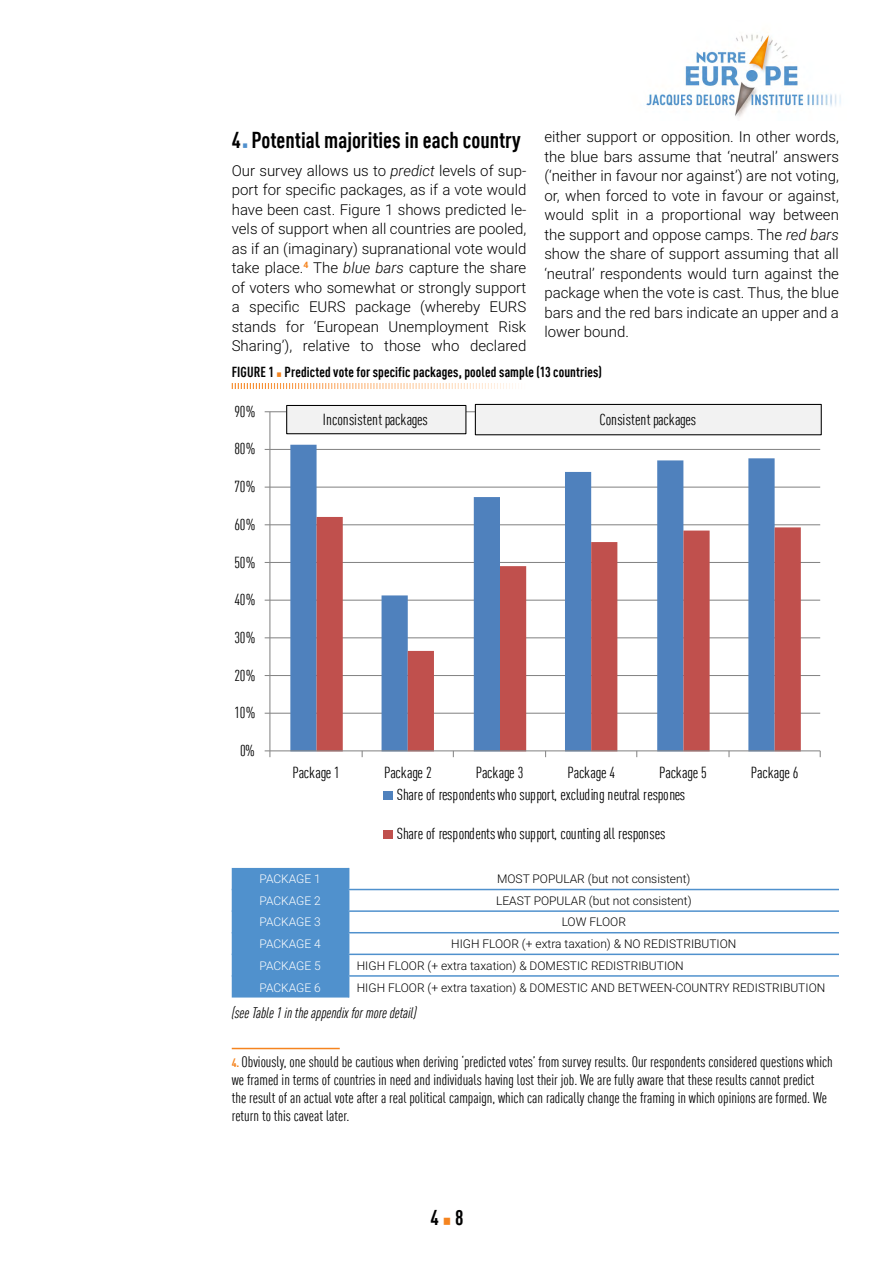
<style>
.page{position:relative;width:893px;height:1263px;background:#fff}
.page>*{position:absolute;margin:0;border:0;box-sizing:border-box;transform-origin:0 0}
.t1{font:700 condensed 22.5px "DIN Offc Pro";color:#000}
.t2{font:700 condensed 21px "DIN Offc Pro";color:#000}
.t3{font:condensed 15.75px "DIN Offc Pro";letter-spacing:-.015em;color:#000}
.t4{font:300 15px/19.5px "Roboto";color:#000;text-align:justify}
.t5{font:condensed 15px/18px "DIN Offc Pro";color:#000}
.t6{font:italic condensed 15px "DIN Offc Pro";color:#000}
.t7{font:700 condensed 14.25px "DIN Offc Pro";letter-spacing:.01em;color:#000}
.t8{font:300 12px "Roboto";color:#000}
.t9{font:300 12px "Roboto";letter-spacing:-.005em;color:#fff}
.s1{font-style:italic}
.s2{font-family:"DejaVu Serif Condensed";font-weight:400;font-stretch:normal;font-size:9px;color:#f5841f}
.s3{font-family:"DejaVu Serif Condensed";font-weight:400;font-stretch:normal;font-size:9px;color:#5090cd}
.s4{font-weight:700;font-size:12px;color:#f5841f}
.s5{font-family:"DejaVu Serif Condensed";font-weight:400;font-stretch:normal;font-size:14.25px;color:#f5841f}
</style>
<div class="page">
<hr style="left:232px;top:1048px;width:108px;height:1px;background:#f5841f">
<img style="left:646px;top:32px;width:195px;height:85px">
<svg style="left:232px;top:383px;width:284px;height:6px"></svg>
<svg style="left:264px;top:403px;width:558px;height:436px"></svg>
<div style="left:287px;top:405px;width:179px;height:29px;background:#f2f2f2"></div>
<div style="left:286px;top:405px;width:180px;height:29px;border:1px solid #000"></div>
<div style="left:475px;top:404px;width:346px;height:31px;background:#f2f2f2"></div>
<div style="left:475px;top:404px;width:347px;height:31px;border:1px solid #000"></div>
<hr style="left:349px;top:889px;width:490px;height:1px;background:#5091cd">
<hr style="left:349px;top:910px;width:490px;height:2px;background:#5091cd">
<hr style="left:349px;top:932px;width:490px;height:1px;background:#5091cd">
<hr style="left:349px;top:953px;width:490px;height:2px;background:#5091cd">
<hr style="left:349px;top:975px;width:490px;height:2px;background:#5091cd">
<div style="left:232px;top:868px;width:117px;height:129px;background:#5091cd"></div>
<p class="t4" style="left:544px;top:126px;width:296px">either support or opposition. In other words, the blue bars assume that ‘neutral’ answers (‘neither in favour nor against’) are not voting, or, when forced to vote in favour or against, would split in a proportional way between the support and oppose camps. The <span class="s1">red bars </span>show the share of support assuming that all ‘neutral’ respondents would turn against the package when the vote is cast. Thus, the blue bars and the red bars indicate an upper and a lower bound.</p>
<p class="t7" style="left:232px;top:361px;width:372px">FIGURE 1 <span class="s2">▪</span> Predicted vote for specific packages, pooled sample (13 countries)</p>
<h1 class="t1" style="left:232px;top:123px;width:290px">4 <span class="s3">▪</span> Potential majorities in each country</h1>
<p class="t4" style="left:232px;top:160px;width:296px">Our survey allows us to <span class="s1">predict</span> levels of sup&shy;port for specific packages, as if a vote would have been cast. Figure 1 shows predicted le&shy;vels of support when all countries are pooled, as if an (imaginary) supranational vote would take place.<sup>4</sup> The <span class="s1">blue bars</span> capture the share of voters who somewhat or strongly support a specific EURS package (whereby EURS stands for ‘European Unemployment Risk Sharing’), relative to those who declared</p>
<p class="t3" style="left:234px;top:400px;width:23px">90%</p>
<p class="t3" style="left:234px;top:437px;width:23px">80%</p>
<p class="t3" style="left:234px;top:475px;width:23px">70%</p>
<p class="t3" style="left:234px;top:513px;width:23px">60%</p>
<p class="t3" style="left:234px;top:551px;width:23px">50%</p>
<p class="t3" style="left:234px;top:588px;width:23px">40%</p>
<p class="t3" style="left:234px;top:626px;width:23px">30%</p>
<p class="t3" style="left:234px;top:664px;width:23px">20%</p>
<p class="t3" style="left:234px;top:701px;width:23px">10%</p>
<p class="t3" style="left:240px;top:739px;width:16px">0%</p>
<p class="t3" style="left:323px;top:408px;width:106px">Inconsistent packages</p>
<p class="t3" style="left:600px;top:408px;width:98px">Consistent packages</p>
<p class="t3" style="left:292px;top:761px;width:49px">Package 1</p>
<p class="t3" style="left:384px;top:761px;width:49px">Package 2</p>
<p class="t3" style="left:476px;top:761px;width:49px">Package 3</p>
<p class="t3" style="left:567px;top:761px;width:49px">Package 4</p>
<p class="t3" style="left:659px;top:761px;width:49px">Package 5</p>
<p class="t3" style="left:751px;top:761px;width:49px">Package 6</p>
<p class="t3" style="left:397px;top:783px;width:290px">Share of respondents who support, excluding neutral respones</p>
<p class="t3" style="left:397px;top:822px;width:270px">Share of respondents who support, counting all responses</p>
<p class="t9" style="left:259px;top:870px;width:63px">PACKAGE 1</p>
<p class="t8" style="left:497px;top:870px;width:195px">MOST POPULAR (but not consistent)</p>
<p class="t9" style="left:259px;top:892px;width:63px">PACKAGE 2</p>
<p class="t8" style="left:496px;top:892px;width:197px">LEAST POPULAR (but not consistent)</p>
<p class="t9" style="left:259px;top:914px;width:63px">PACKAGE 3</p>
<p class="t8" style="left:562px;top:914px;width:66px">LOW FLOOR</p>
<p class="t9" style="left:259px;top:935px;width:63px">PACKAGE 4</p>
<p class="t8" style="left:451px;top:935px;width:287px">HIGH FLOOR (+ extra taxation) &amp; NO REDISTRIBUTION</p>
<p class="t9" style="left:259px;top:957px;width:63px">PACKAGE 5</p>
<p class="t8" style="left:357px;top:957px;width:329px">HIGH FLOOR (+ extra taxation) &amp; DOMESTIC REDISTRIBUTION</p>
<p class="t9" style="left:259px;top:979px;width:63px">PACKAGE 6</p>
<p class="t8" style="left:357px;top:979px;width:470px">HIGH FLOOR (+ extra taxation) &amp; DOMESTIC AND BETWEEN-COUNTRY REDISTRIBUTION</p>
<p class="t6" style="left:232px;top:1002px;width:186px">(see Table 1 in the appendix for more detail)</p>
<p class="t5" style="left:232px;top:1051px;width:602px"><span class="s4">4.</span> Obviously, one should be cautious when deriving ‘predicted votes’ from survey results. Our respondents considered questions which we framed in terms of countries in need and individuals having lost their job. We are fully aware that these results cannot predict the result of an actual vote after a real political campaign, which can radically change the framing in which opinions are formed. We return to this caveat later.</p>
<h2 class="t2" style="left:431px;top:1202px;width:35px">4 <span class="s5">▪</span> 8</h2>
</div>
